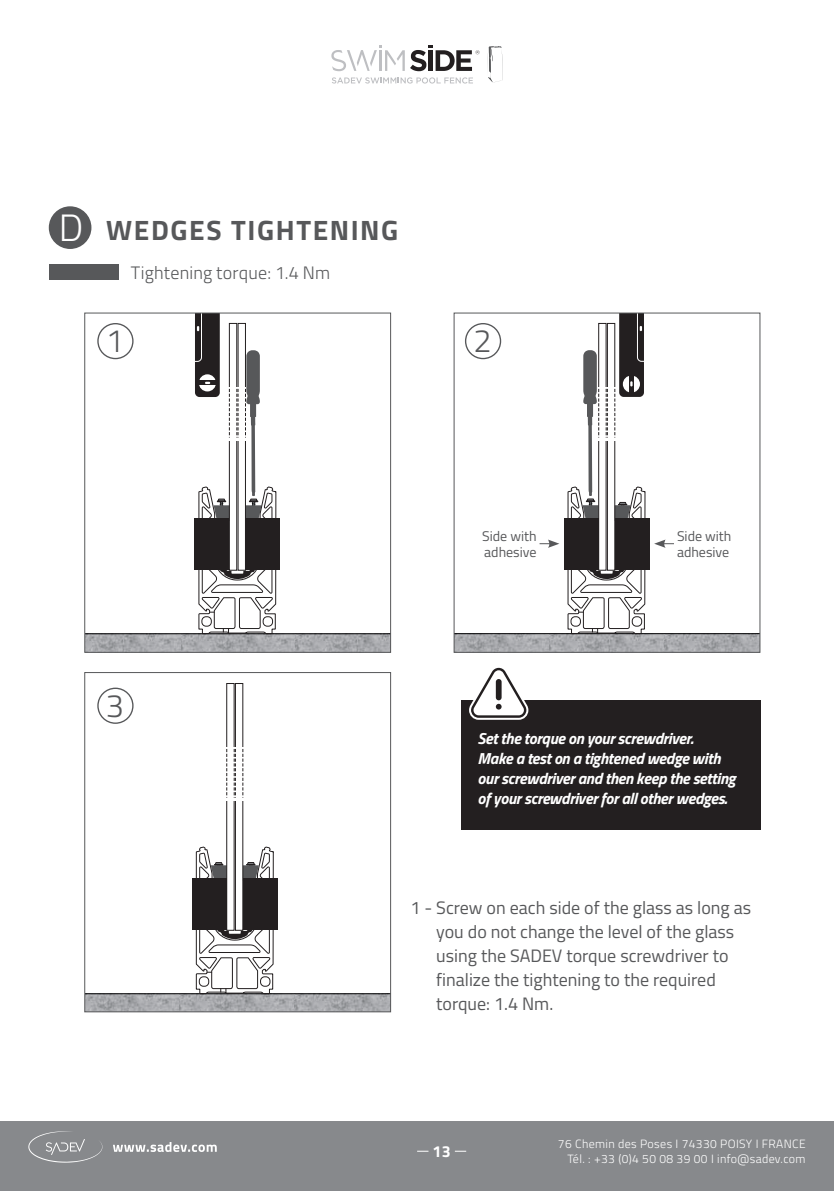
<style>
.page{position:relative;width:834px;height:1191px;background:#fff}
.page>*{position:absolute;margin:0;border:0;box-sizing:border-box;transform-origin:0 0}
.t1{font:300 32.4px "Titillium Web";color:#57585a}
.t2{font:700 28px "Titillium Web";letter-spacing:.055em;color:#57585a}
.t3{font:18px/24px "Titillium Web";color:#57585a}
.t4{font:300 18px "Titillium Web";letter-spacing:.01em;color:#57585a}
.t5{font:italic 700 16px/20px "Titillium Web";letter-spacing:-.02em;color:#fff}
.t6{font:700 16px "Titillium Web";color:#fff}
.t7{font:14px/16px "Titillium Web";color:#57585a}
.t8{font:300 12px/14.4px "Titillium Web";letter-spacing:.03em;color:#fff;text-align:right}
.s1{font-weight:300;font-size:38px;color:#fff}
</style>
<div class="page">
<div style="left:0;top:1121px;width:833px;height:70px;background:#87898c"></div>
<svg style="left:28px;top:1131px;width:74px;height:31px"></svg>
<svg style="left:113px;top:1142px;width:104px;height:10px"></svg>
<svg style="left:487px;top:46px;width:16px;height:37px"></svg>
<svg style="left:332px;top:77px;width:141px;height:7px"></svg>
<svg style="left:331px;top:45px;width:148px;height:26px"></svg>
<div style="left:235px;top:683px;width:8px;height:247px;border:1px solid #231f20"></div>
<div style="left:226px;top:683px;width:8px;height:247px;border:1px solid #231f20"></div>
<div style="left:218px;top:747px;width:31px;height:53px;background:#fff"></div>
<svg style="left:86px;top:749px;width:303px;height:261px"></svg>
<div style="left:192px;top:878px;width:34px;height:52px;background:#231f20"></div>
<div style="left:243px;top:878px;width:34px;height:52px;background:#231f20"></div>
<div style="left:84px;top:672px;width:307px;height:340px;border:1px solid #57585a"></div>
<div style="left:97px;top:687px;width:36px;height:37px;border:1px solid #57585a;border-radius:50%"></div>
<div style="left:460px;top:700px;width:300px;height:129px;background:#231f20"></div>
<svg style="left:469px;top:667px;width:60px;height:53px"></svg>
<div style="left:495px;top:679px;width:6px;height:21px;background:#231f20;border-radius:3px"></div>
<div style="left:49px;top:264px;width:69px;height:16px;background:#57585a"></div>
<div style="left:50px;top:207px;width:41px;height:41px;background:#57585a;border-radius:50%"></div>
<div style="left:49px;top:206px;width:42px;height:43px;border:2px solid #57585a;border-radius:50%"></div>
<svg style="left:86px;top:314px;width:303px;height:337px"></svg>
<div style="left:195px;top:518px;width:34px;height:52px;background:#231f20"></div>
<div style="left:246px;top:518px;width:34px;height:52px;background:#231f20"></div>
<div style="left:84px;top:312px;width:307px;height:341px;border:1px solid #57585a"></div>
<div style="left:97px;top:323px;width:36px;height:36px;border:1px solid #57585a;border-radius:50%"></div>
<svg style="left:454px;top:313px;width:305px;height:339px"></svg>
<h2 class="t2" style="left:59px;top:219px;width:341px"><span class="s1">D</span> WEDGES TIGHTENING</h2>
<p class="t4" style="left:131px;top:265px;width:200px">Tightening torque: 1.4 Nm</p>
<h1 class="t1" style="left:106px;top:326px;width:20px">1</h1>
<h1 class="t1" style="left:473px;top:326px;width:20px">2</h1>
<h1 class="t1" style="left:106px;top:691px;width:20px">3</h1>
<p class="t7" style="left:482px;top:529px;width:56px">Side with adhesive</p>
<p class="t7" style="left:677px;top:529px;width:56px">Side with adhesive</p>
<p class="t5" style="left:477px;top:729px;width:259px">Set the torque on your screwdriver.<br>Make a test on a tightened wedge with our screwdriver and then keep the setting of your screwdriver for all other wedges.</p>
<p class="t3" style="left:436px;top:897px;width:316px;text-indent:-26px">1 - Screw on each side of the glass as long as you do not change the level of the glass using the SADEV torque screwdriver to finalize the tightening to the required torque: 1.4 Nm.</p>
<p class="t6" style="left:432px;top:1144px;width:20px">13</p>
<p class="t8" style="left:558px;top:1137px;width:249px">76 Chemin des Poses I 74330 POISY I FRANCE<br>Tél. : +33 (0)4 50 08 39 00 I info@sadev.com</p>
</div>
